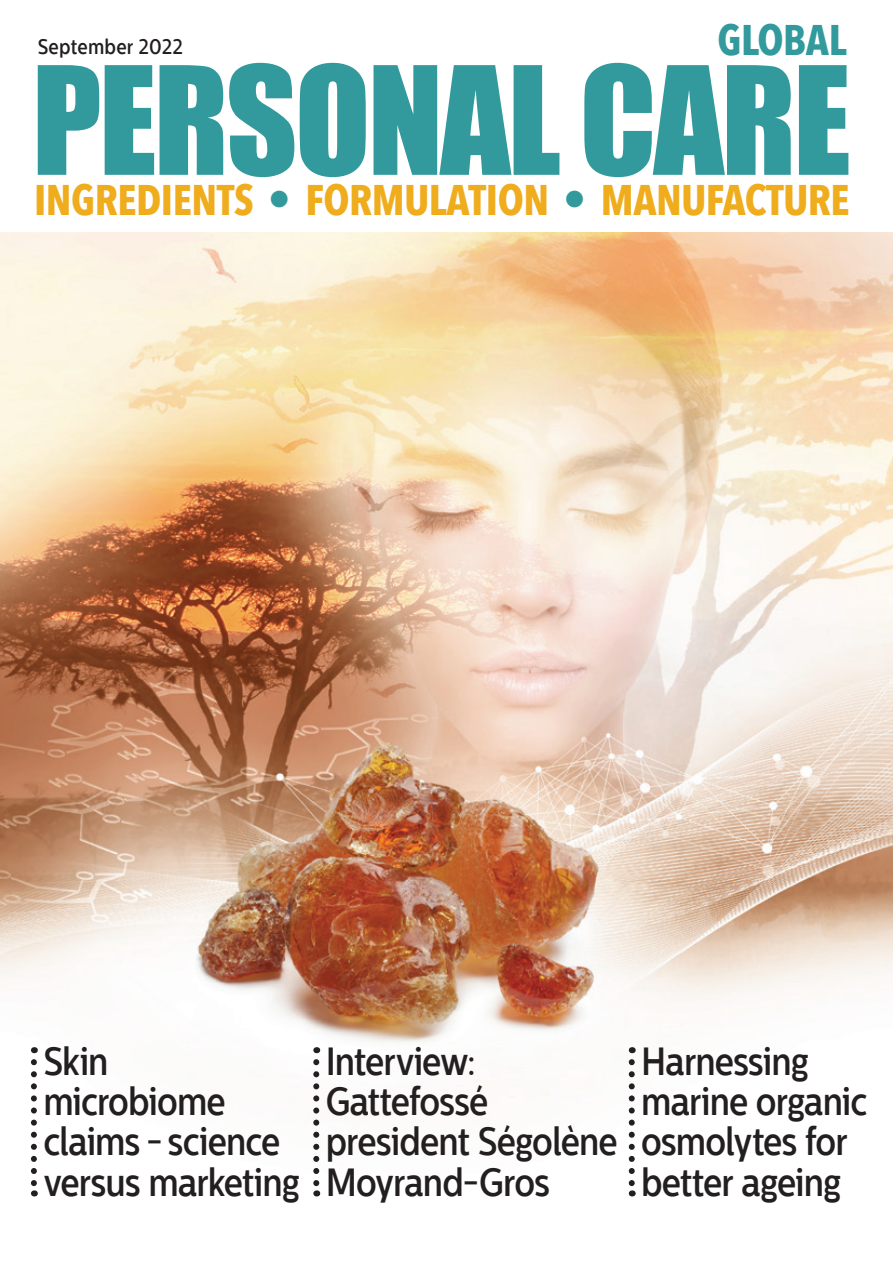
<style>
.page{position:relative;width:893px;height:1263px;background:#fff}
.page>*{position:absolute;margin:0;border:0;box-sizing:border-box;transform-origin:0 0}
.t1{font:138.75px "Impact";letter-spacing:-.02em;color:#329a9d}
.t2{font:700 42.75px "Avenir Next Condensed";letter-spacing:-.01em;color:#efac1c}
.t3{font:700 42.75px "Avenir Next Condensed";letter-spacing:-.01em;color:#329a9d}
.t4{font:500 39.15px/40.3px "Centrale Sans Cnd";letter-spacing:-.025em;color:#231f20}
.t5{font:500 21px "Centrale Sans Cnd";letter-spacing:.01em;color:#231f20}
</style>
<div class="page">
<img style="left:0;top:233px;width:893px;height:964px">
<svg style="left:31px;top:1062px;width:6px;height:134px"></svg>
<svg style="left:313px;top:1062px;width:6px;height:134px"></svg>
<svg style="left:629px;top:1062px;width:6px;height:134px"></svg>
<p class="t5" style="left:38px;top:35px;width:147px">September 2022</p>
<p class="t3" style="left:717px;top:14px;width:131px">GLOBAL</p>
<p class="t1" style="left:32px;top:13px;width:820px">PERSONAL CARE</p>
<p class="t2" style="left:34px;top:174px;width:817px">INGREDIENTS <sup>●</sup> FORMULATION <sup>●</sup> MANUFACTURE</p>
<p class="t4" style="left:43px;top:1041px;width:258px">Skin microbiome claims - science versus marketing</p>
<p class="t4" style="left:326px;top:1041px;width:293px">Interview:<br>Gattefossé president Ségolène<br>Moyrand-Gros</p>
<p class="t4" style="left:641px;top:1041px;width:228px">Harnessing marine organic osmolytes for better ageing</p>
</div>
